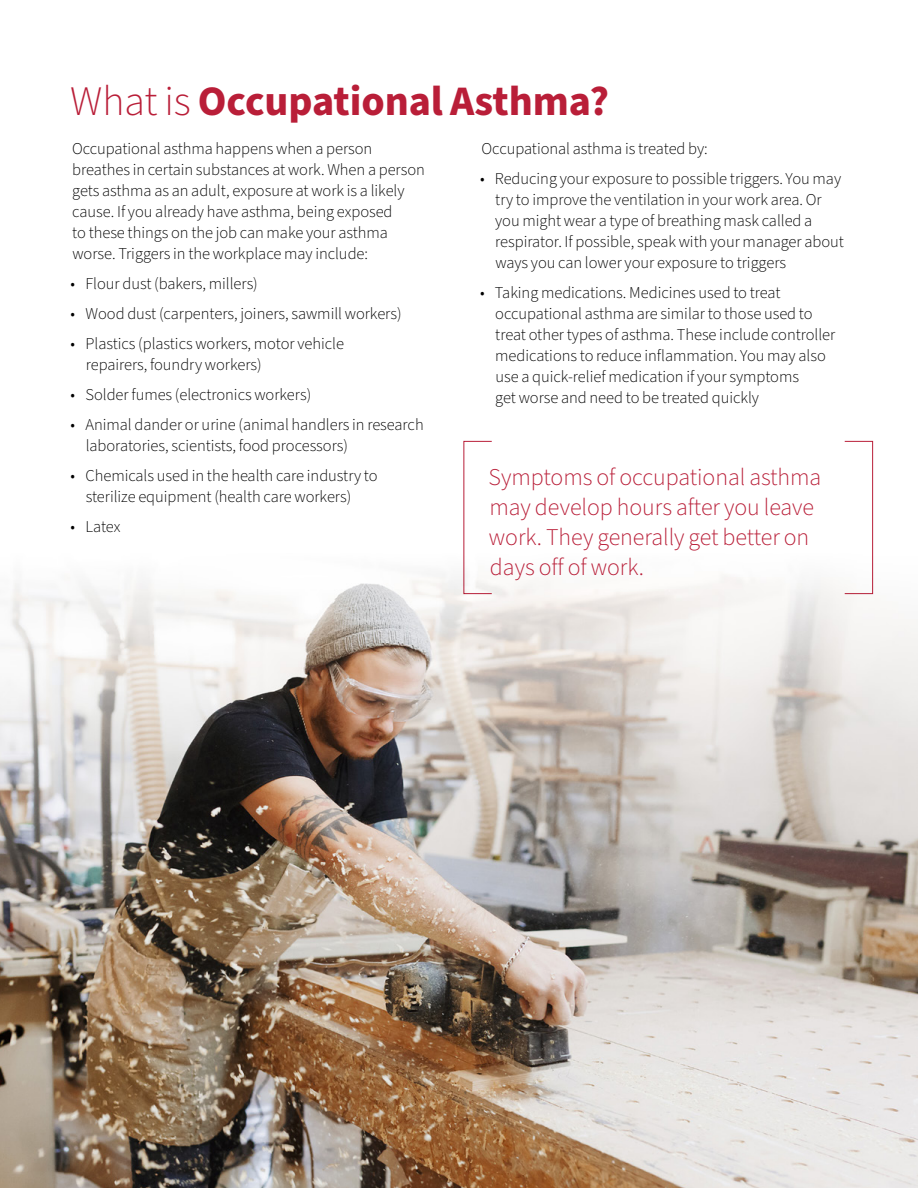
<style>
.page{position:relative;width:918px;height:1188px;background:#fff}
.page>*{position:absolute;margin:0;border:0;box-sizing:border-box;transform-origin:0 0}
.Page_Headline{font:700 42px "Source Sans Pro";color:#b91e38}
.Callout-DRAFT{font:300 24px/30px "Source Sans Pro";color:#b91e38}
.Bullet_Text{font:300 16.5px/21px "Source Sans Pro";color:#000}
.s1{font-weight:300}
</style>
<div class="page">
<img style="left:0;top:554px;width:918px;height:634px">
<div style="left:844px;top:441px;width:29px;height:153px;border:1px solid #b91e38"></div>
<h1 class="Page_Headline" style="left:70px;top:73px;width:540px"><span class="s1">What is</span> Occupational Asthma?</h1>
<p class="Bullet_Text" style="left:72px;top:139px;width:354px">Occupational asthma happens when a person breathes in certain substances at work. When a person gets asthma as an adult, exposure at work is a likely cause. If you already have asthma, being exposed<br>to these things on the job can make your asthma worse. Triggers in the workplace may include:</p>
<p class="Bullet_Text" style="left:71px;top:274px;width:189px">• Flour dust (bakers, millers)</p>
<p class="Bullet_Text" style="left:71px;top:304px;width:333px">• Wood dust (carpenters, joiners, sawmill workers)</p>
<p class="Bullet_Text" style="left:86px;top:334px;width:260px;text-indent:-15px">• Plastics (plastics workers, motor vehicle repairers, foundry workers)</p>
<p class="Bullet_Text" style="left:71px;top:385px;width:242px">• Solder fumes (electronics workers)</p>
<p class="Bullet_Text" style="left:86px;top:415px;width:339px;text-indent:-15px">• Animal dander or urine (animal handlers in research laboratories, scientists, food processors)</p>
<p class="Bullet_Text" style="left:86px;top:466px;width:293px;text-indent:-15px">• Chemicals used in the health care industry to sterilize equipment (health care workers)</p>
<p class="Bullet_Text" style="left:71px;top:517px;width:51px">• Latex</p>
<h2 class="Bullet_Text" style="left:482px;top:139px;width:228px">Occupational asthma is treated by:</h2>
<p class="Bullet_Text" style="left:495px;top:169px;width:350px;text-indent:-15px">• Reducing your exposure to possible triggers. You may try to improve the ventilation in your work area. Or you might wear a type of breathing mask called a respirator. If possible, speak with your manager about ways you can lower your exposure to triggers</p>
<p class="Bullet_Text" style="left:495px;top:283px;width:342px;text-indent:-15px">• Taking medications. Medicines used to treat occupational asthma are similar to those used to treat other types of asthma. These include controller medications to reduce inflammation. You may also use a quick-relief medication if your symptoms<br>get worse and need to be treated quickly</p>
<p class="Callout-DRAFT" style="left:489px;top:463px;width:334px">Symptoms of occupational asthma may develop hours after you leave work. They generally get better on days off of work.</p>
</div>
